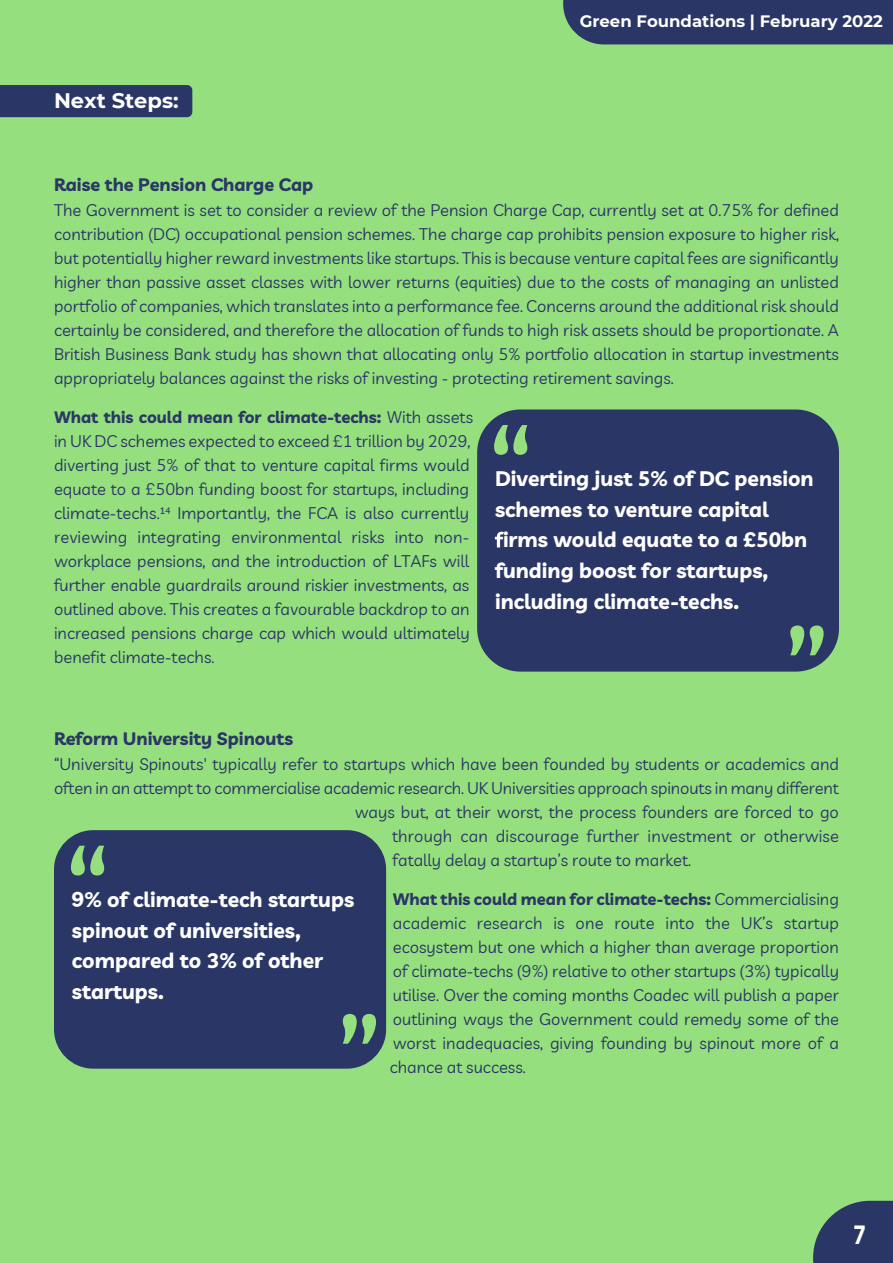
<style>
.page{position:relative;width:893px;height:1263px;background:#95df7e}
.page>*{position:absolute;margin:0;border:0;box-sizing:border-box;transform-origin:0 0}
.t1{font:139.2px "Livvic";color:#95df7e}
.t2{font:700 26.25px "Livvic";color:#fff;scale:.81 1}
.t3{font:700 21px/30.6px "Livvic";color:#fff}
.t4{font:700 21px "Montserrat";color:#fff}
.t5{font:700 18px "Livvic";color:#2a3665}
.t6{font:16.5px/24px "Livvic";color:#2a3665;text-align:justify}
.t7{font:700 16.5px "Montserrat";color:#fff}
.s1{font-weight:700}
</style>
<div class="page">
<div style="left:563px;top:0;width:330px;height:44px;background:#2a3665"></div>
<svg style="left:813px;top:1201px;width:80px;height:62px;background:#384d68"></svg>
<div style="left:0;top:85px;width:192px;height:32px;background:#2a3665"></div>
<div style="left:477px;top:409px;width:362px;height:263px;background:#2a3665;border-radius:43px"></div>
<svg style="left:495px;top:532px;width:9px;height:15px"></svg>
<div style="left:54px;top:830px;width:332px;height:239px;background:#2a3665;border-radius:39px"></div>
<p class="t4" style="left:54px;top:88px;width:126px">Next Steps:</p>
<p class="t7" style="left:580px;top:11px;width:305px">Green Foundations | February 2022</p>
<p class="t5" style="left:54px;top:173px;width:261px">Raise the Pension Charge Cap</p>
<p class="t6" style="left:54px;top:197px;width:786px">The Government is set to consider a review of the Pension Charge Cap, currently set at 0.75% for defined contribution (DC) occupational pension schemes. The charge cap prohibits pension exposure to higher risk, but potentially higher reward investments like startups. This is because venture capital fees are significantly higher than passive asset classes with lower returns (equities) due to the costs of managing an unlisted portfolio of companies, which translates into a performance fee. Concerns around the additional risk should certainly be considered, and therefore the allocation of funds to high risk assets should be proportionate. A British Business Bank study has shown that allocating only 5% portfolio allocation in startup investments appropriately balances against the risks of investing - protecting retirement savings.</p>
<p class="t6" style="left:54px;top:405px;width:421px;text-align:left"><span class="s1">What this could mean for climate-techs:</span> With assets in UK DC schemes expected to exceed £1 trillion by 2029, diverting just 5% of that to venture capital firms would equate to a £50bn funding boost for startups, including climate-techs.¹⁴ Importantly, the FCA is also currently reviewing integrating environmental risks into non&shy;workplace pensions, and the introduction of LTAFs will further enable guardrails around riskier investments, as outlined above. This creates a favourable backdrop to an increased pensions charge cap which would ultimately benefit climate-techs.</p>
<h1 class="t1" style="left:488px;top:389px;width:47px">“</h1>
<p class="t3" style="left:495px;top:463px;width:320px">Diverting just 5% of DC pension</p>
<p class="t3" style="left:495px;top:494px;width:275px">schemes to venture capital</p>
<p class="t3" style="left:503px;top:524px;width:306px">irms would equate to a £50bn</p>
<p class="t3" style="left:495px;top:555px;width:275px">funding boost for startups,</p>
<p class="t3" style="left:495px;top:585px;width:246px">including climate-techs.</p>
<h1 class="t1" style="left:830px;top:691px;width:47px;rotate:-180deg">“</h1>
<p class="t5" style="left:54px;top:727px;width:241px">Reform University Spinouts</p>
<p class="t6" style="left:54px;top:751px;width:786px">“University Spinouts' typically refer to startups which have been founded by students or academics and</p>
<p class="t6" style="left:54px;top:775px;width:786px">often in an attempt to commercialise academic research. UK Universities approach spinouts in many different</p>
<p class="t6" style="left:355px;top:799px;width:486px">ways but, at their worst, the process founders are forced to go</p>
<p class="t6" style="left:392px;top:823px;width:448px">through can discourage further investment or otherwise</p>
<p class="t6" style="left:393px;top:847px;width:300px">fatally delay a startup’s route to market.</p>
<p class="t6" style="left:390px;top:886px;width:451px"><span class="s1">What this could mean for climate-techs:</span> Commercialising academic research is one route into the UK’s startup ecosystem but one which a higher than average proportion of climate-techs (9%) relative to other startups (3%) typically utilise. Over the coming months Coadec will publish a paper outlining ways the Government could remedy some of the worst inadequacies, giving founding by spinout more of a chance at success.</p>
<h1 class="t1" style="left:65px;top:810px;width:47px">“</h1>
<p class="t3" style="left:72px;top:884px;width:284px">9% of climate-tech startups spinout of universities, compared to 3% of other startups.</p>
<h1 class="t1" style="left:382px;top:1079px;width:47px;rotate:-180deg">“</h1>
<h2 class="t2" style="left:853px;top:1217px;width:17px">7</h2>
</div>
